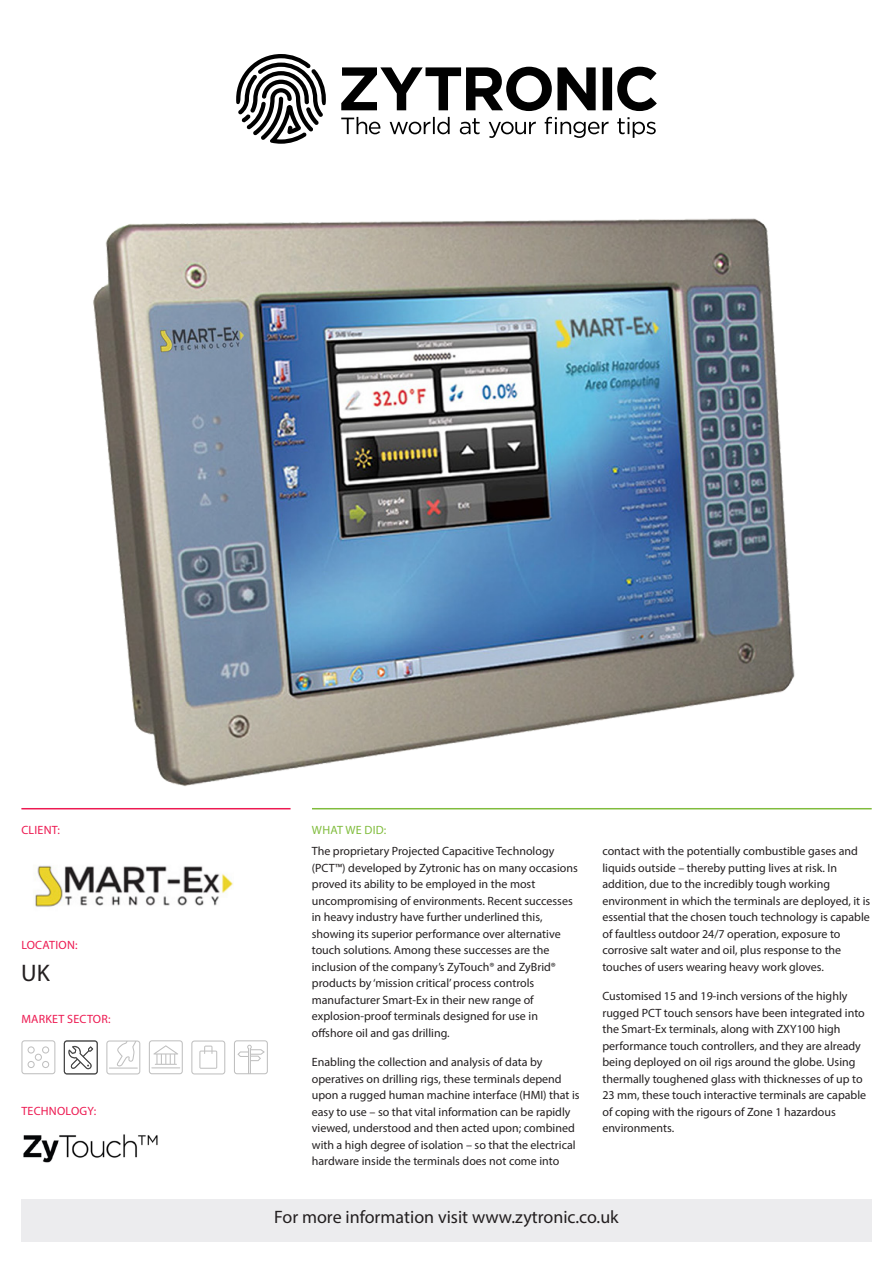
<style>
.page{position:relative;width:893px;height:1263px;background:#fff}
.page>*{position:absolute;margin:0;border:0;box-sizing:border-box;transform-origin:0 0}
.t1{font:24px "Myriad Pro";color:#231f20}
.t2{font:18px "Myriad Pro";color:#231f20}
.t3{font:12px/16.5px "Myriad Pro";color:#231f20}
.t4{font:12px "Myriad Pro";letter-spacing:.02em;color:#ed1951}
.t5{font:12px "Myriad Pro";letter-spacing:.02em;color:#80bc3c}
</style>
<div class="page">
<hr style="left:21px;top:808px;width:270px;height:1px;background:#ed1951">
<hr style="left:312px;top:808px;width:560px;height:1px;background:#80bc3c">
<div style="left:21px;top:1199px;width:851px;height:43px;background:#ececee"></div>
<svg style="left:236px;top:54px;width:421px;height:90px"></svg>
<img style="left:93px;top:218px;width:702px;height:568px">
<img style="left:23px;top:1134px;width:135px;height:29px">
<svg style="left:149px;top:1040px;width:34px;height:34px"></svg>
<svg style="left:106px;top:1040px;width:34px;height:34px"></svg>
<svg style="left:234px;top:1040px;width:34px;height:34px"></svg>
<img style="left:35px;top:865px;width:198px;height:42px">
<svg style="left:191px;top:1040px;width:34px;height:34px"></svg>
<svg style="left:21px;top:1040px;width:34px;height:34px"></svg>
<svg style="left:64px;top:1040px;width:34px;height:35px"></svg>
<p class="t4" style="left:21px;top:822px;width:40px">CLIENT:</p>
<p class="t4" style="left:21px;top:937px;width:58px">LOCATION:</p>
<p class="t1" style="left:21px;top:958px;width:30px">UK</p>
<p class="t4" style="left:21px;top:1012px;width:91px">MARKET SECTOR:</p>
<p class="t4" style="left:21px;top:1103px;width:76px">TECHNOLOGY:</p>
<p class="t5" style="left:312px;top:822px;width:76px">WHAT WE DID:</p>
<p class="t3" style="left:312px;top:843px;width:267px">The proprietary Projected Capacitive Technology (PCT™) developed by Zytronic has on many occasions proved its ability to be employed in the most uncompromising of environments. Recent successes in heavy industry have further underlined this, showing its superior performance over alternative touch solutions. Among these successes are the inclusion of the company’s ZyTouch® and ZyBrid® products by ‘mission critical’ process controls manufacturer Smart-Ex in their new range of explosion-proof terminals designed for use in offshore oil and gas drilling.</p>
<p class="t3" style="left:312px;top:1053px;width:269px">Enabling the collection and analysis of data by operatives on drilling rigs, these terminals depend upon a rugged human machine interface (HMI) that is easy to use – so that vital information can be rapidly viewed, understood and then acted upon; combined with a high degree of isolation – so that the electrical hardware inside the terminals does not come into</p>
<p class="t3" style="left:602px;top:843px;width:269px">contact with the potentially combustible gases and liquids outside – thereby putting lives at risk. In addition, due to the incredibly tough working environment in which the terminals are deployed, it is essential that the chosen touch technology is capable of faultless outdoor 24/7 operation, exposure to corrosive salt water and oil, plus response to the touches of users wearing heavy work gloves.</p>
<p class="t3" style="left:602px;top:987px;width:265px">Customised 15 and 19-inch versions of the highly rugged PCT touch sensors have been integrated into the Smart-Ex terminals, along with ZXY100 high performance touch controllers, and they are already being deployed on oil rigs around the globe. Using thermally toughened glass with thicknesses of up to 23 mm, these touch interactive terminals are capable of coping with the rigours of Zone 1 hazardous environments.</p>
<h2 class="t2" style="left:274px;top:1206px;width:346px">For more information visit www.zytronic.co.uk</h2>
</div>
